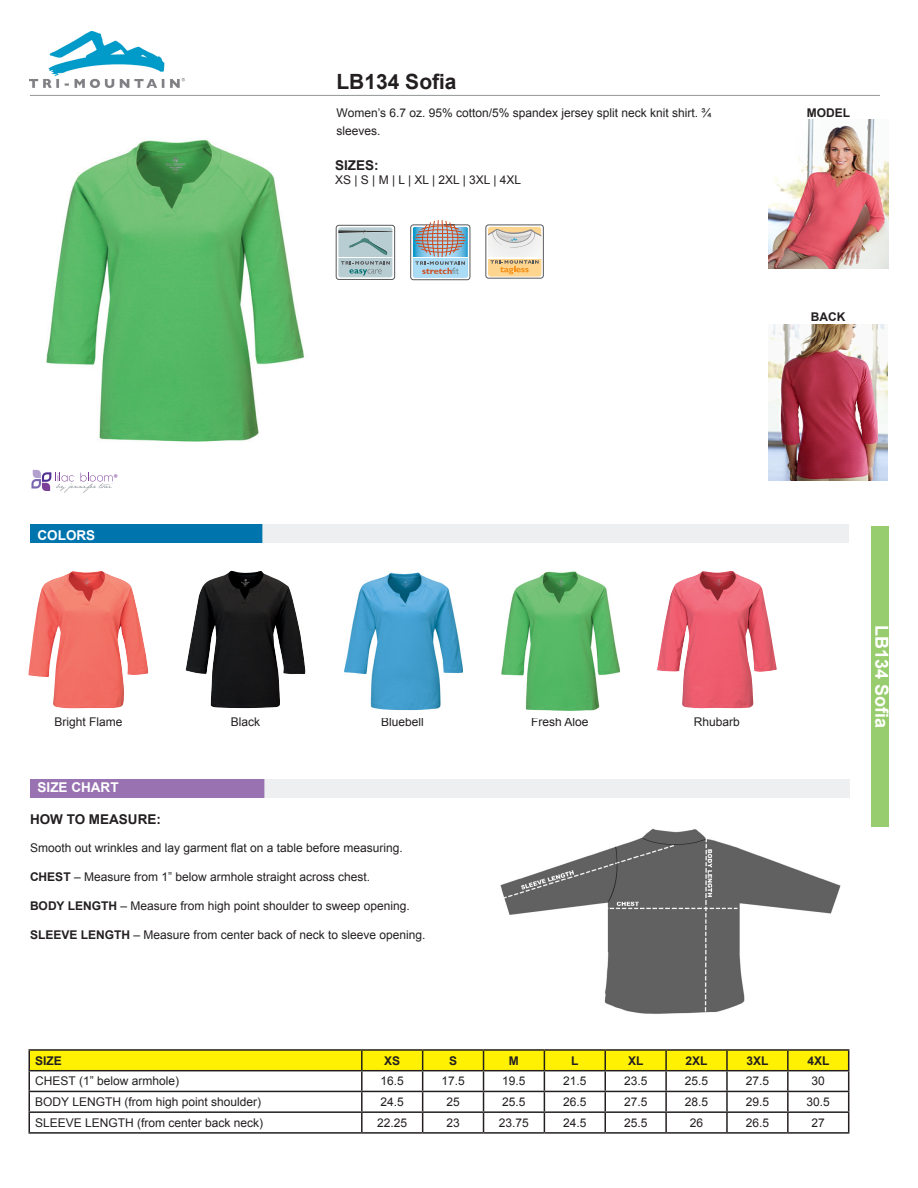
<style>
.page{position:relative;width:918px;height:1188px;background:#fff}
.page>*{position:absolute;margin:0;border:0;box-sizing:border-box;transform-origin:0 0}
.t1{font:700 21px "Arial";color:#231f20}
.t2{font:700 18px "Arial";color:#fff}
.t3{font:700 13.5px "Arial";color:#231f20}
.t4{font:700 13.5px "Arial";color:#fff}
.t5{font:12px/18px "Arial";color:#231f20}
.t6{font:700 12px "Arial";color:#231f20}
.t7{font:700 9.15px "Gill Sans";color:#ce491b}
.s1{font-weight:300;color:#57585a}
.s2{font-weight:700}
</style>
<div class="page">
<img style="left:29px;top:31px;width:155px;height:57px">
<hr style="left:30px;top:95px;width:850px;height:1px;background:#939598">
<div style="left:871px;top:526px;width:18px;height:301px;background:#97cd6e"></div>
<div style="left:30px;top:524px;width:232px;height:19px;background:#0075ad"></div>
<div style="left:262px;top:524px;width:587px;height:19px;background:#eeeff0"></div>
<img style="left:33px;top:139px;width:272px;height:337px">
<svg style="left:32px;top:470px;width:85px;height:23px"></svg>
<img style="left:769px;top:119px;width:119px;height:150px">
<img style="left:768px;top:325px;width:120px;height:156px">
<svg style="left:336px;top:225px;width:59px;height:54px"></svg>
<div style="left:336px;top:225px;width:59px;height:55px;border:1px solid #57585a;border-radius:3px"></div>
<div style="left:338px;top:227px;width:54px;height:50px;background:#b8cdd1;border-radius:3px"></div>
<hr style="left:338px;top:257px;width:55px;height:1px;background:#fff">
<img style="left:338px;top:230px;width:54px;height:25px">
<svg style="left:341px;top:261px;width:49px;height:14px"></svg>
<svg style="left:411px;top:225px;width:59px;height:55px"></svg>
<hr style="left:412px;top:257px;width:56px;height:1px;background:#fff">
<svg style="left:413px;top:220px;width:55px;height:58px;background:#a5b7c3"></svg>
<div style="left:486px;top:225px;width:57px;height:53px;border:1px solid #57585a;border-radius:3px"></div>
<div style="left:488px;top:227px;width:53px;height:49px;background:#fed58e;border-radius:3px"></div>
<svg style="left:488px;top:229px;width:53px;height:47px"></svg>
<hr style="left:488px;top:257px;width:54px;height:2px;background:#fff">
<div style="left:30px;top:779px;width:234px;height:18px;background:#9872b1"></div>
<div style="left:264px;top:779px;width:585px;height:18px;background:#eeeff0"></div>
<img style="left:500px;top:828px;width:341px;height:186px">
<hr style="left:28px;top:1049px;width:334px;height:2px;background:#231f20">
<hr style="left:362px;top:1049px;width:61px;height:2px;background:#231f20">
<hr style="left:423px;top:1049px;width:61px;height:2px;background:#231f20">
<hr style="left:484px;top:1049px;width:60px;height:2px;background:#231f20">
<hr style="left:544px;top:1049px;width:61px;height:2px;background:#231f20">
<hr style="left:605px;top:1049px;width:61px;height:2px;background:#231f20">
<hr style="left:666px;top:1049px;width:61px;height:2px;background:#231f20">
<hr style="left:727px;top:1049px;width:61px;height:2px;background:#231f20">
<hr style="left:788px;top:1049px;width:61px;height:2px;background:#231f20">
<svg style="left:28px;top:1050px;width:821px;height:82px"></svg>
<hr style="left:28px;top:1132px;width:334px;height:2px;background:#231f20">
<hr style="left:362px;top:1132px;width:61px;height:2px;background:#231f20">
<hr style="left:423px;top:1132px;width:61px;height:2px;background:#231f20">
<hr style="left:484px;top:1132px;width:60px;height:2px;background:#231f20">
<hr style="left:544px;top:1132px;width:61px;height:2px;background:#231f20">
<hr style="left:605px;top:1132px;width:61px;height:2px;background:#231f20">
<hr style="left:666px;top:1132px;width:61px;height:2px;background:#231f20">
<hr style="left:727px;top:1132px;width:61px;height:2px;background:#231f20">
<hr style="left:788px;top:1132px;width:61px;height:2px;background:#231f20">
<img style="left:501px;top:571px;width:119px;height:140px">
<img style="left:657px;top:571px;width:120px;height:137px">
<img style="left:186px;top:571px;width:45px;height:137px">
<img style="left:344px;top:572px;width:119px;height:139px">
<img style="left:28px;top:571px;width:120px;height:137px">
<p class="t1" style="left:336px;top:68px;width:122px">LB134 Sofia</p>
<p class="t5" style="left:337px;top:104px;width:377px">Women’s 6.7 oz. 95% cotton/5% spandex jersey split neck knit shirt. ¾ sleeves.</p>
<p class="t3" style="left:335px;top:156px;width:45px">SIZES:</p>
<p class="t5" style="left:335px;top:171px;width:188px">XS | S | M | L | XL | 2XL | 3XL | 4XL</p>
<p class="t7" style="left:422px;top:265px;width:38px">stretch<span class="s1">fit</span></p>
<p class="t6" style="left:807px;top:104px;width:45px">MODEL</p>
<p class="t6" style="left:811px;top:309px;width:36px">BACK</p>
<p class="t4" style="left:38px;top:526px;width:59px">COLORS</p>
<p class="t5" style="left:54px;top:713px;width:70px">Bright Flame</p>
<p class="t5" style="left:231px;top:713px;width:31px">Black</p>
<p class="t5" style="left:381px;top:713px;width:44px">Bluebell</p>
<p class="t5" style="left:531px;top:713px;width:59px">Fresh Aloe</p>
<p class="t5" style="left:694px;top:713px;width:48px">Rhubarb</p>
<p class="t4" style="left:38px;top:778px;width:83px">SIZE CHART</p>
<p class="t3" style="left:30px;top:810px;width:132px">HOW TO MEASURE:</p>
<p class="t5" style="left:30px;top:839px;width:374px">Smooth out wrinkles and lay garment flat on a table before measuring.</p>
<p class="t5" style="left:30px;top:868px;width:342px"><span class="s2">CHEST</span> – Measure from 1” below armhole straight across chest.</p>
<p class="t5" style="left:30px;top:897px;width:381px"><span class="s2">BODY LENGTH</span> – Measure from high point shoulder to sweep opening.</p>
<p class="t5" style="left:30px;top:926px;width:397px"><span class="s2">SLEEVE LENGTH</span> – Measure from center back of neck to sleeve opening.</p>
<p class="t2" style="left:894px;top:625px;width:105px;rotate:90deg">LB134 Sofia</p>
<p class="t6" style="left:35px;top:1052px;width:28px">SIZE</p>
<p class="t6" style="left:384px;top:1052px;width:18px">XS</p>
<p class="t6" style="left:449px;top:1052px;width:10px">S</p>
<p class="t6" style="left:509px;top:1052px;width:11px">M</p>
<p class="t6" style="left:571px;top:1052px;width:9px">L</p>
<p class="t6" style="left:628px;top:1052px;width:17px">XL</p>
<p class="t6" style="left:686px;top:1052px;width:24px">2XL</p>
<p class="t6" style="left:747px;top:1052px;width:24px">3XL</p>
<p class="t6" style="left:807px;top:1052px;width:24px">4XL</p>
<p class="t5" style="left:35px;top:1072px;width:145px">CHEST (1” below armhole)</p>
<p class="t5" style="left:381px;top:1072px;width:25px">16.5</p>
<p class="t5" style="left:441px;top:1072px;width:25px">17.5</p>
<p class="t5" style="left:502px;top:1072px;width:25px">19.5</p>
<p class="t5" style="left:563px;top:1072px;width:25px">21.5</p>
<p class="t5" style="left:624px;top:1072px;width:25px">23.5</p>
<p class="t5" style="left:685px;top:1072px;width:25px">25.5</p>
<p class="t5" style="left:746px;top:1072px;width:25px">27.5</p>
<p class="t5" style="left:812px;top:1072px;width:15px">30</p>
<p class="t5" style="left:35px;top:1093px;width:227px">BODY LENGTH (from high point shoulder)</p>
<p class="t5" style="left:381px;top:1093px;width:25px">24.5</p>
<p class="t5" style="left:446px;top:1093px;width:15px">25</p>
<p class="t5" style="left:502px;top:1093px;width:25px">25.5</p>
<p class="t5" style="left:563px;top:1093px;width:25px">26.5</p>
<p class="t5" style="left:624px;top:1093px;width:25px">27.5</p>
<p class="t5" style="left:685px;top:1093px;width:25px">28.5</p>
<p class="t5" style="left:746px;top:1093px;width:25px">29.5</p>
<p class="t5" style="left:807px;top:1093px;width:25px">30.5</p>
<p class="t5" style="left:35px;top:1114px;width:230px">SLEEVE LENGTH (from center back neck)</p>
<p class="t5" style="left:377px;top:1114px;width:32px">22.25</p>
<p class="t5" style="left:446px;top:1114px;width:15px">23</p>
<p class="t5" style="left:499px;top:1114px;width:32px">23.75</p>
<p class="t5" style="left:563px;top:1114px;width:25px">24.5</p>
<p class="t5" style="left:624px;top:1114px;width:25px">25.5</p>
<p class="t5" style="left:690px;top:1114px;width:15px">26</p>
<p class="t5" style="left:746px;top:1114px;width:25px">26.5</p>
<p class="t5" style="left:812px;top:1114px;width:15px">27</p>
</div>
